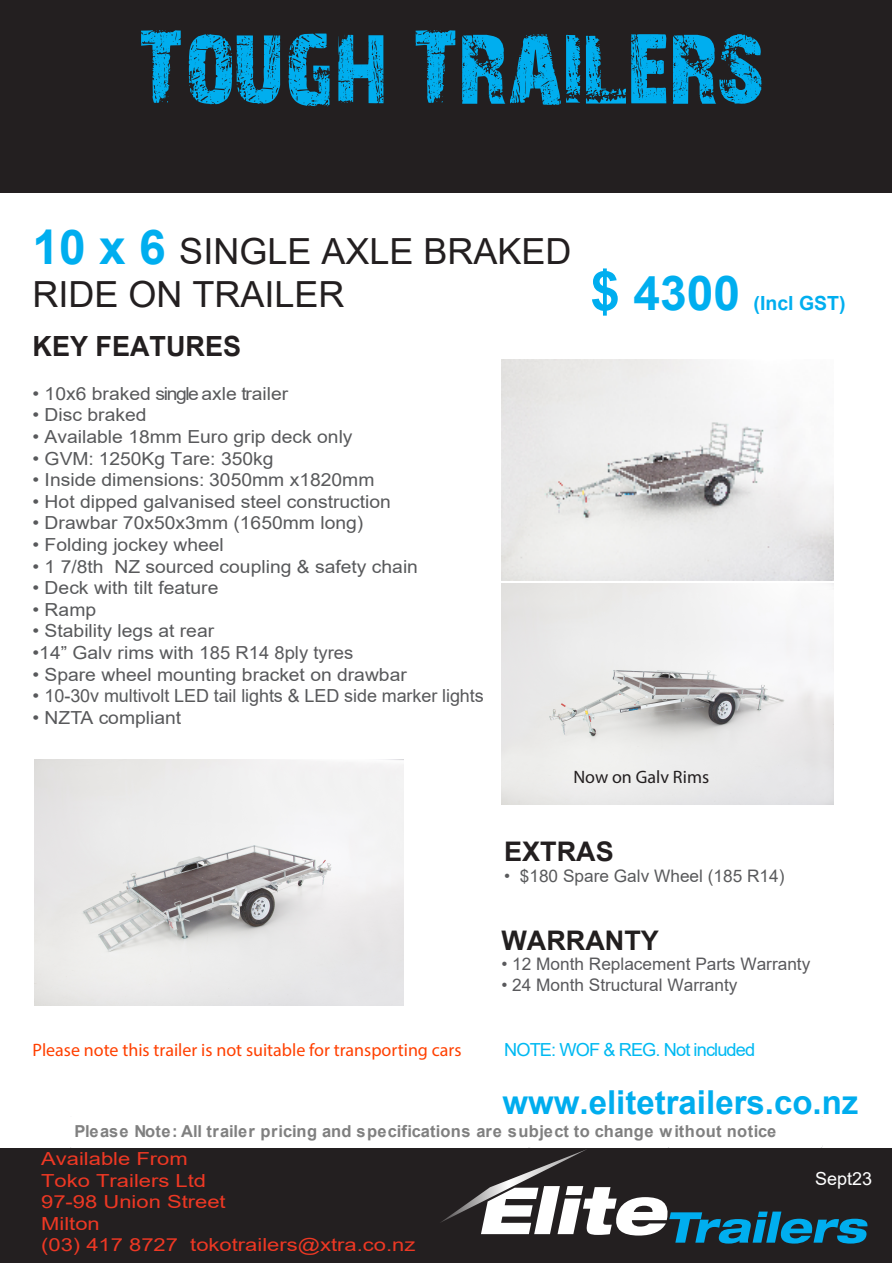
<style>
.page{position:relative;width:893px;height:1263px;background:#fff}
.page>*{position:absolute;margin:0;border:0;box-sizing:border-box;transform-origin:0 0}
.t1{font:700 48px "Arial";color:#00aeef}
.t2{font:36px/43.2px "Arial";color:#231f20}
.t3{font:700 33px "Arial";color:#00adee}
.t4{font:700 27.75px "Arial";color:#231f20}
.t5{font:700 27px "Arial";color:#221f1f}
.t6{font:700 27px "Arial";color:#231f20}
.t7{font:700 19.5px "Arial";color:#00aeef}
.t8{font:18px "Arial";color:#58595b;scale:1.07 1}
.t9{font:18px/21.6px "Arial";color:#ee3824;scale:1.22 1}
.t10{font:18px "Myriad Pro";color:#ff4000}
.t11{font:18px "Arial";letter-spacing:-.05em;color:#00b9f2}
.t12{font:18px "Myriad Pro";color:#231f20}
.t13{font:18px "Arial";color:#fff}
.t14{font:17.25px "Arial";color:#59595c}
.t15{font:17.25px "Arial";color:#595a5c}
.t16{font:700 16.5px "Arial";letter-spacing:.025em;color:#808080}
.s1{font-weight:700;font-size:48px;color:#00aeef}
.s2{color:#59595c}
.s3{font-size:54px}
</style>
<div class="page">
<div style="left:1px;top:0;width:891px;height:193px;background:#231f20"></div>
<div style="left:1px;top:1149px;width:891px;height:114px;background:#231f20"></div>
<svg style="left:141px;top:30px;width:621px;height:76px"></svg>
<svg style="left:439px;top:1146px;width:429px;height:97px"></svg>
<img style="left:501px;top:360px;width:332px;height:221px">
<img style="left:501px;top:583px;width:332px;height:221px">
<img style="left:35px;top:760px;width:368px;height:246px">
<h2 class="t2" style="left:33px;top:229px;width:540px"><span class="s1">10 x 6</span> SINGLE AXLE BRAKED<br>RIDE ON TRAILER</h2>
<h3 class="t4" style="left:33px;top:327px;width:210px">KEY FEATURES</h3>
<p class="t8" style="left:33px;top:381px;width:241px">• 10x6 braked single axle trailer</p>
<p class="t8" style="left:33px;top:403px;width:108px">• Disc braked</p>
<p class="t8" style="left:33px;top:424px;width:301px">• Available 18mm Euro grip deck only</p>
<p class="t8" style="left:33px;top:446px;width:227px">• GVM: 1250Kg Tare: 350kg</p>
<p class="t8" style="left:33px;top:467px;width:321px">• Inside dimensions: 3050mm x1820mm</p>
<p class="t8" style="left:33px;top:489px;width:337px">• Hot dipped galvanised steel construction</p>
<p class="t8" style="left:33px;top:511px;width:311px">• Drawbar 70x50x3mm (1650mm long)</p>
<p class="t8" style="left:33px;top:532px;width:180px">• Folding jockey wheel</p>
<p class="t8" style="left:33px;top:554px;width:362px">• 1 7/8th NZ sourced coupling &amp; safety chain</p>
<p class="t8" style="left:33px;top:575px;width:175px">• Deck with tilt feature</p>
<p class="t8" style="left:33px;top:597px;width:61px">• Ramp</p>
<p class="t8" style="left:33px;top:619px;width:171px">• Stability legs at rear</p>
<p class="t8" style="left:33px;top:640px;width:301px">•14” Galv rims with 1<span class="s2">85 R14 8ply tyres</span></p>
<p class="t8" style="left:33px;top:662px;width:351px">• Spare wheel mounting bracket on drawbar</p>
<p class="t8" style="left:32px;top:683px;width:423px">• 10-30v multivolt LED tail lights &amp; LED side marker lights</p>
<p class="t8" style="left:33px;top:705px;width:141px">• NZTA compliant</p>
<h1 class="t1" style="left:590px;top:260px;width:152px"><span class="s3">$</span> 4300</h1>
<p class="t7" style="left:754px;top:290px;width:94px">(Incl GST)</p>
<p class="t12" style="left:573px;top:766px;width:137px">Now on Galv Rims</p>
<h3 class="t6" style="left:504px;top:832px;width:111px">EXTRAS</h3>
<p class="t15" style="left:504px;top:864px;width:282px">• $180 Spare Galv Wheel (185 R14)</p>
<p class="t10" style="left:33px;top:1039px;width:431px">Please note this trailer is not suitable for transporting cars</p>
<h3 class="t5" style="left:501px;top:921px;width:159px">WARRANTY</h3>
<p class="t14" style="left:501px;top:952px;width:310px">• 12 Month Replacement Parts Warranty</p>
<p class="t14" style="left:501px;top:973px;width:238px">• 24 Month Structural Warranty</p>
<p class="t11" style="left:504px;top:1037px;width:252px">NOTE: WOF &amp; REG. Not included</p>
<h3 class="t3" style="left:503px;top:1079px;width:357px">www.elitetrailers.co.nz</h3>
<p class="t16" style="left:75px;top:1119px;width:703px">Please Note: All trailer pricing and specifications are subject to change without notice</p>
<p class="t9" style="left:41px;top:1148px;width:308px">Available From<br>Toko Trailers Ltd<br>97-98 Union Street<br>Milton<br>(03) 417 8727 tokotrailers@xtra.co.nz</p>
<p class="t13" style="left:815px;top:1166px;width:59px">Sept23</p>
</div>
